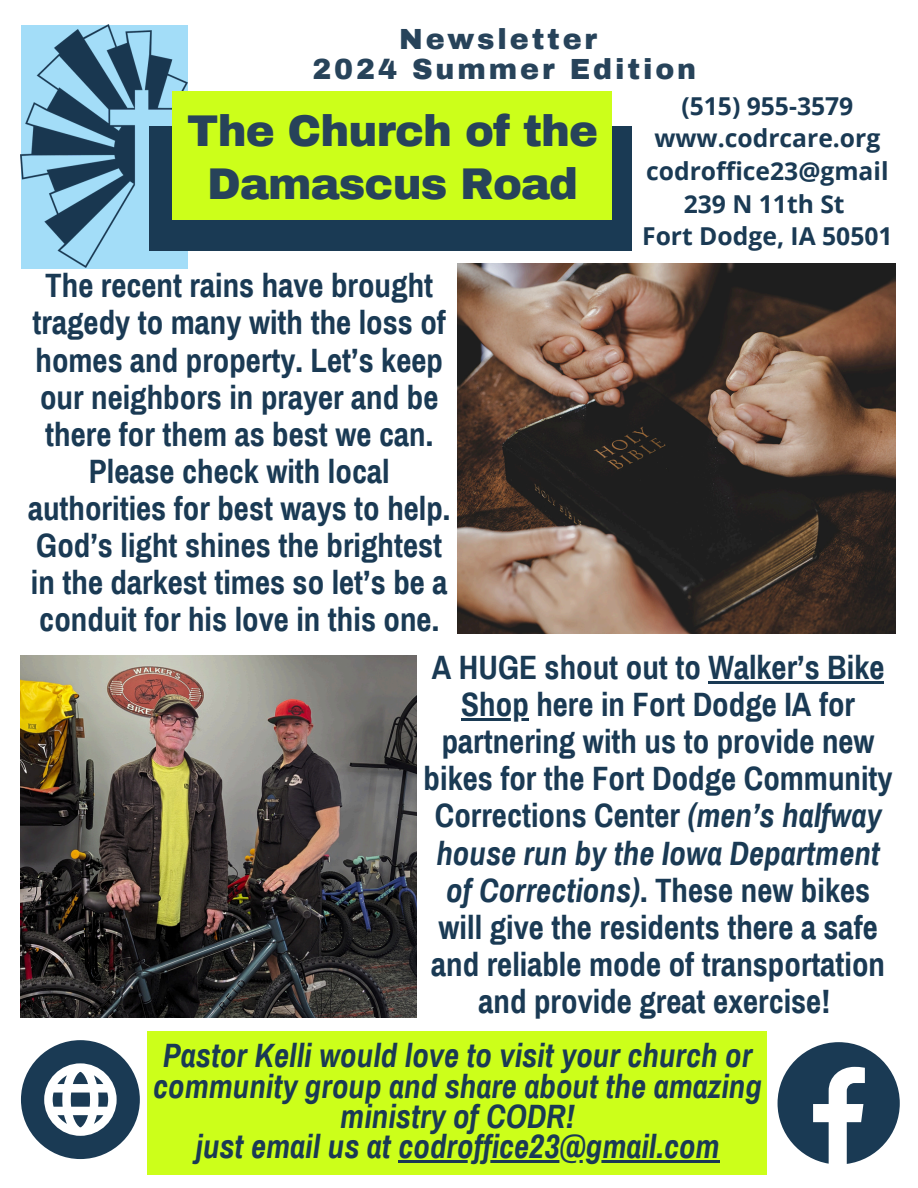
<style>
.page{position:relative;width:918px;height:1188px;background:#fff}
.page>*{position:absolute;margin:0;border:0;box-sizing:border-box;transform-origin:0 0}
.t1{font:900 43.5px/52.8px "Archivo";letter-spacing:-.02em;color:#27435a;text-align:center}
.t2{font:700 33px/37.2px "Archivo Narrow";color:#1a3a54;text-align:center}
.t3{font:italic 700 33px/30.3px "Archivo Narrow";color:#1a3a54;text-align:center}
.t4{font:900 28.5px/30.3px "Archivo";letter-spacing:.1em;color:#27435a;text-align:center}
.t5{font:700 24.75px "Open Sans";color:#1a3a54}
.s1{font-style:italic}
</style>
<div class="page">
<div style="left:149px;top:126px;width:482px;height:125px;background:#1a3a54"></div>
<svg style="left:21px;top:1040px;width:119px;height:119px"></svg>
<svg style="left:778px;top:1042px;width:122px;height:122px"></svg>
<img style="left:21px;top:25px;width:166px;height:243px">
<div style="left:172px;top:92px;width:440px;height:128px;background:#ccff1a"></div>
<div style="left:148px;top:1031px;width:619px;height:144px;background:#ccff1a"></div>
<hr style="left:399px;top:1161px;width:321px;height:2px;background:#1a3a54">
<img style="left:21px;top:655px;width:396px;height:362px">
<hr style="left:708px;top:681px;width:176px;height:2px;background:#1a3a54">
<hr style="left:461px;top:718px;width:68px;height:3px;background:#1a3a54">
<img style="left:458px;top:264px;width:437px;height:370px">
<p class="t4" style="left:312px;top:24px;width:385px">Newsletter<br>2024 Summer Edition</p>
<p class="t5" style="left:681px;top:88px;width:173px">(515) 955-3579</p>
<h1 class="t5" style="left:654px;top:121px;width:228px">www.codrcare.org</h1>
<p class="t5" style="left:646px;top:154px;width:244px">codroffice23@gmail</p>
<h2 class="t5" style="left:684px;top:186px;width:162px">239 N 11th St</h2>
<p class="t5" style="left:642px;top:219px;width:252px">Fort Dodge, IA 50501</p>
<p class="t1" style="left:187px;top:105px;width:413px">The Church of the<br>Damascus Road</p>
<p class="t2" style="left:28px;top:268px;width:424px">The recent rains have brought tragedy to many with the loss of homes and property. Let’s keep our neighbors in prayer and be there for them as best we can.<br>Please check with local authorities for best ways to help.<br>God’s light shines the brightest in the darkest times so let’s be a conduit for his love in this one.</p>
<h2 class="t2" style="left:432px;top:649px;width:454px">A HUGE shout out to Walker’s Bike</h2>
<p class="t2" style="left:424px;top:686px;width:471px">Shop here in Fort Dodge IA for partnering with us to provide new bikes for the Fort Dodge Community<br>Corrections Center <span class="s1">(men’s halfway house run by the Iowa Department of Corrections)</span>. These new bikes will give the residents there a safe and reliable mode of transportation and provide great exercise!</p>
<p class="t3" style="left:153px;top:1041px;width:610px">Pastor Kelli would love to visit your church or community group and share about the amazing ministry of CODR!<br>just email us at codroffice23@gmail.com</p>
</div>
